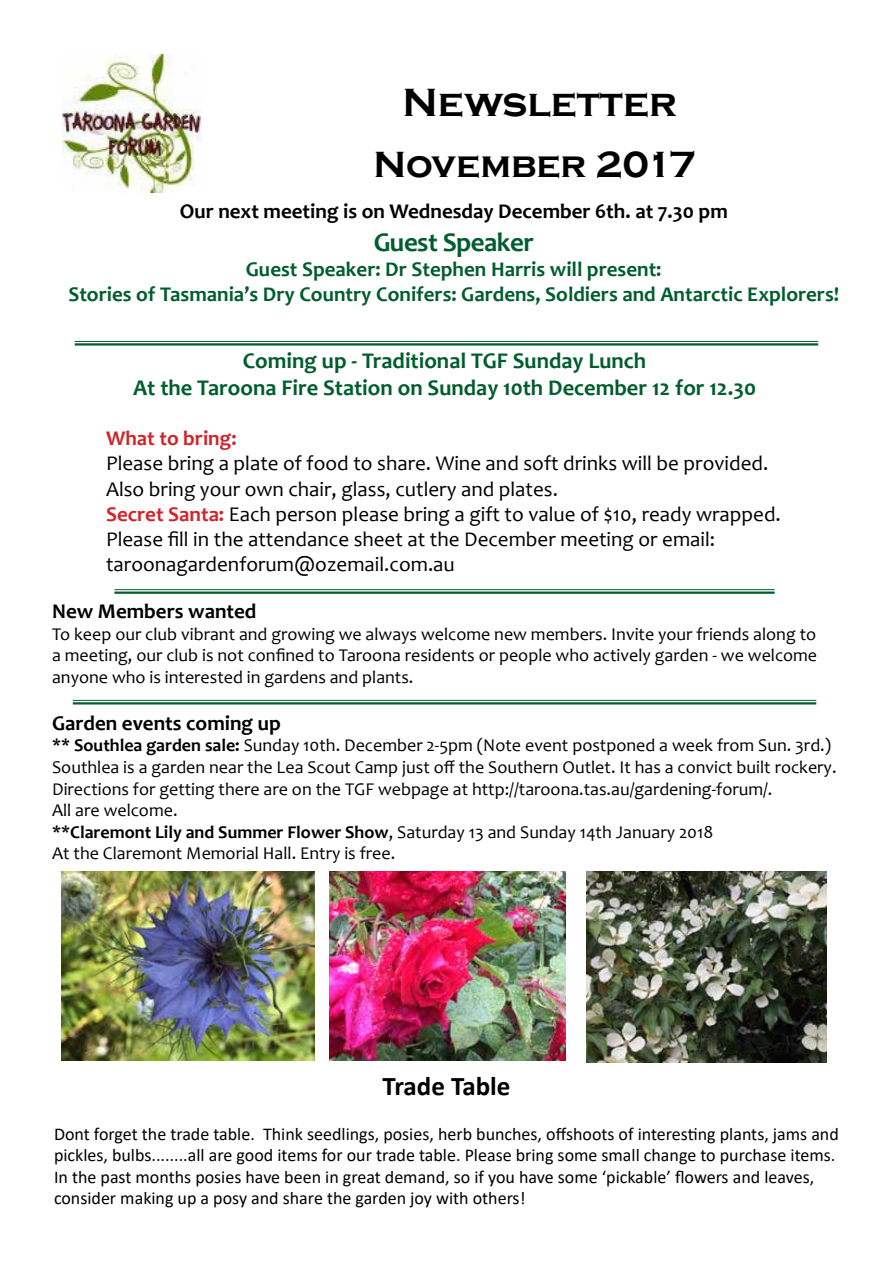
<style>
.page{position:relative;width:893px;height:1263px;background:#fff}
.page>*{position:absolute;margin:0;border:0;box-sizing:border-box;transform-origin:0 0}
.t1{font:700 40.5px "Copperplate Gothic";color:#000}
.t2{font:700 37.5px "Copperplate Gothic";color:#000}
.t3{font:700 27px "Candara";letter-spacing:-.02em;color:#005d2c}
.t4{font:700 27px "Calibri";color:#000}
.t5{font:700 22.5px/27px "Candara";color:#005d2c;text-align:center}
.t6{font:21px/25.2px "Candara";color:#000}
.t7{font:700 21px/25.2px "Candara";color:#005d2c;text-align:center}
.t8{font:700 21px "Candara";color:#000}
.t9{font:700 21px "Candara";color:#d2232a}
.t10{font:18px/21.6px "Candara";color:#000;text-align:justify}
.t11{font:18px/21.6px "Calibri";color:#000}
.s1{font-weight:700;color:#d2232a}
.s2{font-weight:700}
</style>
<div class="page">
<img style="left:61px;top:872px;width:254px;height:189px">
<img style="left:329px;top:872px;width:236px;height:189px">
<img style="left:587px;top:871px;width:239px;height:191px">
<hr style="left:75px;top:341px;width:743px;height:1px;background:#005d2c">
<hr style="left:75px;top:343px;width:743px;height:3px;background:#005d2c">
<hr style="left:114px;top:589px;width:661px;height:1px;background:#005d2c">
<hr style="left:114px;top:591px;width:661px;height:3px;background:#005d2c">
<hr style="left:73px;top:700px;width:743px;height:1px;background:#005d2c">
<hr style="left:73px;top:702px;width:743px;height:2px;background:#005d2c">
<img style="left:63px;top:54px;width:138px;height:138px">
<h1 class="t1" style="left:403px;top:80px;width:276px">Newsletter</h1>
<h2 class="t2" style="left:374px;top:144px;width:324px">November 2017</h2>
<p class="t8" style="left:180px;top:198px;width:550px">Our next meeting is on Wednesday December 6th. at 7.30 pm</p>
<h3 class="t3" style="left:374px;top:225px;width:162px">Guest Speaker</h3>
<p class="t7" style="left:68px;top:256px;width:772px">Guest Speaker: Dr Stephen Harris will present:<br>Stories of Tasmania’s Dry Country Conifers: Gardens, Soldiers and Antarctic Explorers!</p>
<p class="t5" style="left:133px;top:347px;width:624px">Coming up - Traditional TGF Sunday Lunch<br>At the Taroona Fire Station on Sunday 10th December 12 for 12.30</p>
<p class="t9" style="left:106px;top:425px;width:132px">What to bring:</p>
<p class="t6" style="left:106px;top:451px;width:676px">Please bring a plate of food to share. Wine and soft drinks will be provided.<br>Also bring your own chair, glass, cutlery and plates.<br><span class="s1">Secret Santa:</span> Each person please bring a gift to value of $10, ready wrapped.<br>Please fill in the attendance sheet at the December meeting or email: taroonagardenforum@ozemail.com.au</p>
<p class="t8" style="left:52px;top:598px;width:206px">New Members wanted</p>
<p class="t10" style="left:52px;top:623px;width:767px">To keep our club vibrant and growing we always welcome new members. Invite your friends along to a meeting, our club is not confined to Taroona residents or people who actively garden - we welcome anyone who is interested in gardens and plants.</p>
<p class="t8" style="left:52px;top:710px;width:230px">Garden events coming up</p>
<p class="t10" style="left:52px;top:734px;width:786px;text-align:left"><span class="s2">** Southlea garden sale:</span> Sunday 10th. December 2-5pm (Note event postponed a week from Sun. 3rd.)<br>Southlea is a garden near the Lea Scout Camp just off the Southern Outlet. It has a convict built rockery.<br>Directions for getting there are on the TGF webpage at http://taroona.tas.au/gardening-forum/.<br>All are welcome.<br><span class="s2">**Claremont Lily and Summer Flower Show</span>, Saturday 13 and Sunday 14th January 2018<br>At the Claremont Memorial Hall. Entry is free.</p>
<h3 class="t4" style="left:383px;top:1066px;width:129px">Trade Table</h3>
<p class="t11" style="left:54px;top:1122px;width:786px">Dont forget the trade table. Think seedlings, posies, herb bunches, offshoots of interesting plants, jams and pickles, bulbs........all are good items for our trade table. Please bring some small change to purchase items.<br>In the past months posies have been in great demand, so if you have some ‘pickable’ flowers and leaves, consider making up a posy and share the garden joy with others!</p>
</div>
